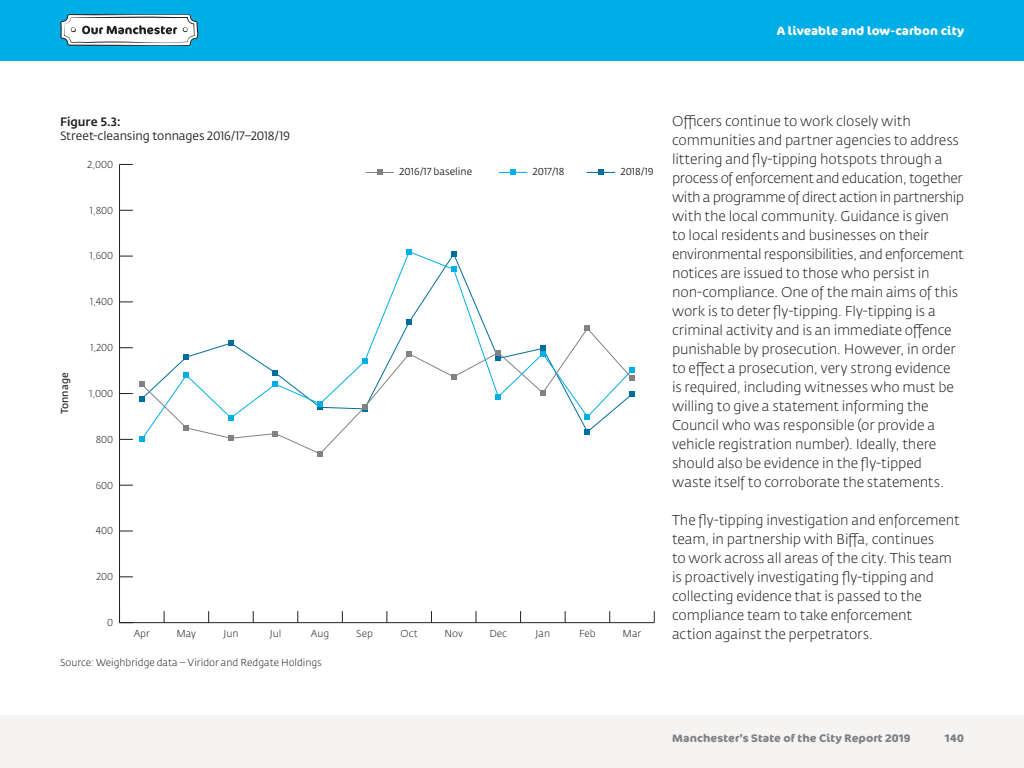
<style>
.page{position:relative;width:1024px;height:768px;background:#fff}
.page>*{position:absolute;margin:0;border:0;box-sizing:border-box;transform-origin:0 0}
.t1{font:300 14px/19px "Fedra Sans Std";letter-spacing:-.01em;color:#231f20}
.t2{font:12px "Fedra Sans Std";letter-spacing:-.01em;color:#231f20}
.t3{font:700 12px "Cocon";letter-spacing:.005em;color:#fff}
.t4{font:500 12px "Fedra Sans Std";letter-spacing:-.005em;color:#231f20}
.t5{font:700 11px "Cocon";letter-spacing:.01em;color:#808285}
.t6{font:300 10px "Fedra Sans Std";color:#231f20}
.t7{font:10px "Fedra Sans Std";color:#231f20}
.t8{font:600 10px "Fedra Sans Std";color:#231f20}
</style>
<div class="page">
<div style="left:0;top:0;width:1024px;height:60px;background:#00aee6"></div>
<div style="left:0;top:715px;width:1024px;height:53px;background:#f5f4f3"></div>
<hr style="left:120px;top:622px;width:534px;height:1px;background:#231f20">
<svg style="left:164px;top:611px;width:1px;height:12px"></svg>
<svg style="left:208px;top:611px;width:1px;height:12px"></svg>
<svg style="left:253px;top:611px;width:1px;height:12px"></svg>
<svg style="left:298px;top:611px;width:1px;height:12px"></svg>
<svg style="left:342px;top:611px;width:1px;height:12px"></svg>
<svg style="left:387px;top:611px;width:1px;height:12px"></svg>
<svg style="left:431px;top:611px;width:1px;height:12px"></svg>
<svg style="left:476px;top:611px;width:1px;height:12px"></svg>
<svg style="left:520px;top:611px;width:1px;height:12px"></svg>
<svg style="left:565px;top:611px;width:1px;height:12px"></svg>
<svg style="left:609px;top:611px;width:1px;height:12px"></svg>
<svg style="left:654px;top:611px;width:1px;height:12px"></svg>
<hr style="left:119px;top:164px;width:1px;height:459px;background:#231f20">
<svg style="left:120px;top:577px;width:13px;height:1px"></svg>
<svg style="left:120px;top:531px;width:13px;height:1px"></svg>
<svg style="left:120px;top:485px;width:13px;height:1px"></svg>
<svg style="left:120px;top:439px;width:13px;height:1px"></svg>
<svg style="left:120px;top:393px;width:13px;height:1px"></svg>
<svg style="left:120px;top:347px;width:13px;height:1px"></svg>
<svg style="left:120px;top:302px;width:13px;height:1px"></svg>
<svg style="left:120px;top:256px;width:13px;height:1px"></svg>
<svg style="left:120px;top:210px;width:13px;height:1px"></svg>
<svg style="left:120px;top:164px;width:13px;height:1px"></svg>
<svg style="left:587px;top:170px;width:28px;height:5px"></svg>
<svg style="left:499px;top:170px;width:28px;height:5px"></svg>
<svg style="left:366px;top:170px;width:28px;height:5px"></svg>
<svg style="left:139px;top:249px;width:496px;height:208px"></svg>
<svg style="left:60px;top:14px;width:139px;height:32px;background:#c1cbcf"></svg>
<p class="t3" style="left:777px;top:23px;width:188px">A liveable and low-carbon city</p>
<p class="t4" style="left:60px;top:114px;width:62px">Figure 5.3:</p>
<p class="t2" style="left:60px;top:129px;width:231px">Street-cleansing tonnages 2016/17–2018/19</p>
<p class="t6" style="left:88px;top:158px;width:27px">2,000</p>
<p class="t6" style="left:90px;top:204px;width:25px">1,800</p>
<p class="t6" style="left:90px;top:250px;width:25px">1,600</p>
<p class="t6" style="left:90px;top:296px;width:25px">1,400</p>
<p class="t8" style="left:58px;top:414px;width:43px;rotate:-90deg">Tonnage</p>
<p class="t6" style="left:91px;top:342px;width:24px">1,200</p>
<p class="t6" style="left:90px;top:387px;width:25px">1,000</p>
<p class="t6" style="left:96px;top:433px;width:19px">800</p>
<p class="t6" style="left:96px;top:479px;width:19px">600</p>
<p class="t6" style="left:96px;top:525px;width:19px">400</p>
<p class="t6" style="left:96px;top:571px;width:18px">200</p>
<p class="t6" style="left:107px;top:616px;width:8px">0</p>
<p class="t7" style="left:400px;top:166px;width:74px">2016/17 baseline</p>
<p class="t7" style="left:533px;top:166px;width:33px">2017/18</p>
<p class="t7" style="left:621px;top:166px;width:34px">2018/19</p>
<p class="t6" style="left:134px;top:628px;width:18px">Apr</p>
<p class="t6" style="left:177px;top:628px;width:21px">May</p>
<p class="t6" style="left:223px;top:628px;width:17px">Jun</p>
<p class="t6" style="left:270px;top:628px;width:13px">Jul</p>
<p class="t6" style="left:311px;top:628px;width:20px">Aug</p>
<p class="t6" style="left:356px;top:628px;width:18px">Sep</p>
<p class="t6" style="left:401px;top:628px;width:19px">Oct</p>
<p class="t6" style="left:444px;top:628px;width:20px">Nov</p>
<p class="t6" style="left:490px;top:628px;width:19px">Dec</p>
<p class="t6" style="left:536px;top:628px;width:16px">Jan</p>
<p class="t6" style="left:579px;top:628px;width:18px">Feb</p>
<p class="t6" style="left:623px;top:628px;width:20px">Mar</p>
<p class="t6" style="left:60px;top:656px;width:263px">Source: Weighbridge data – Viridor and Redgate Holdings</p>
<p class="t1" style="left:672px;top:112px;width:293px">Officers continue to work closely with communities and partner agencies to address littering and fly-tipping hotspots through a process of enforcement and education, together with a programme of direct action in partnership with the local community. Guidance is given to local residents and businesses on their environmental responsibilities, and enforcement notices are issued to those who persist in non-compliance. One of the main aims of this work is to deter fly-tipping. Fly-tipping is a criminal activity and is an immediate offence punishable by prosecution. However, in order to effect a prosecution, very strong evidence<br>is required, including witnesses who must be willing to give a statement informing the Council who was responsible (or provide a vehicle registration number). Ideally, there should also be evidence in the fly-tipped waste itself to corroborate the statements.</p>
<p class="t1" style="left:672px;top:511px;width:289px">The fly-tipping investigation and enforcement team, in partnership with Biffa, continues<br>to work across all areas of the city. This team is proactively investigating fly-tipping and collecting evidence that is passed to the compliance team to take enforcement<br>action against the perpetrators.</p>
<p class="t5" style="left:672px;top:732px;width:240px">Manchester’s State of the City Report 2019</p>
<p class="t5" style="left:945px;top:732px;width:21px">140</p>
</div>
